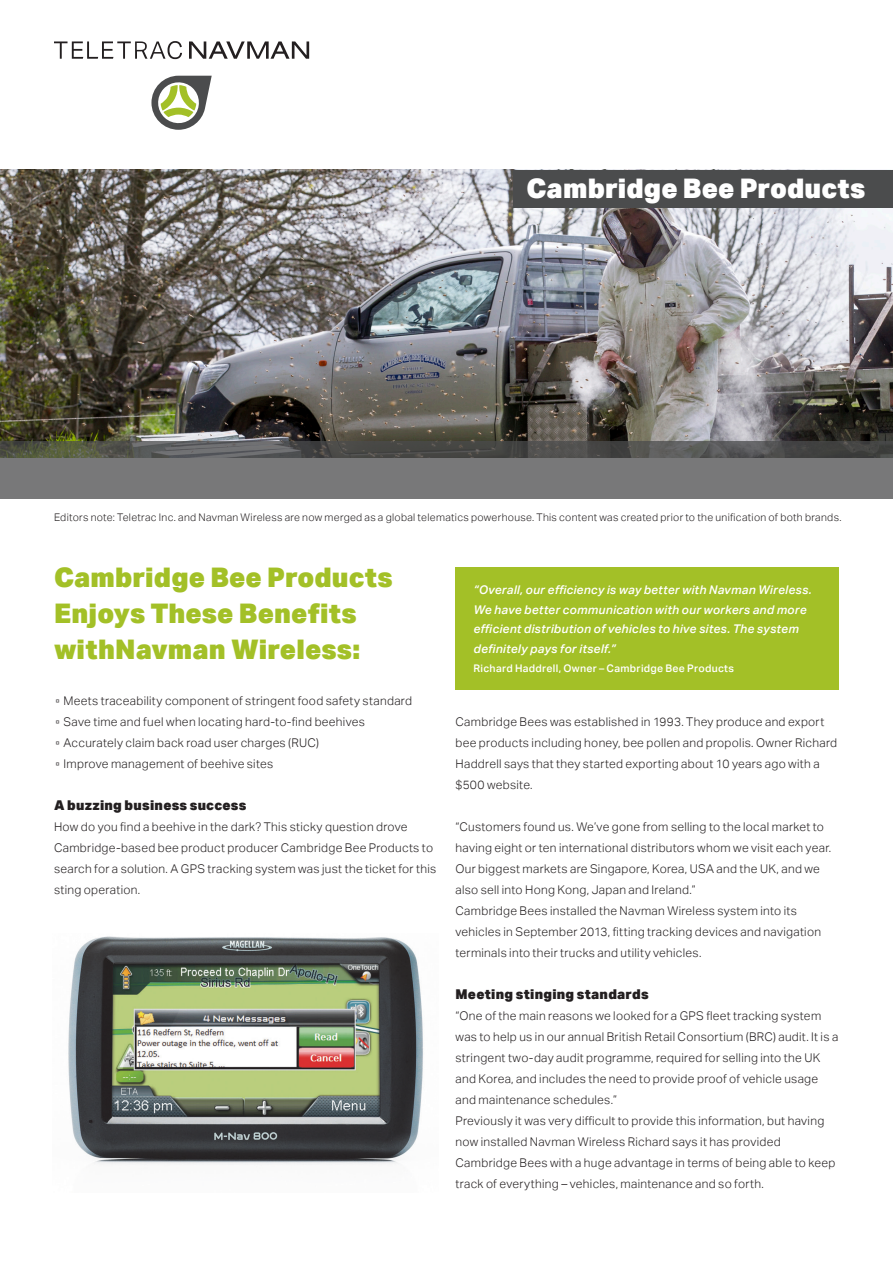
<style>
.page{position:relative;width:893px;height:1263px;background:#fff}
.page>*{position:absolute;margin:0;border:0;box-sizing:border-box;transform-origin:0 0}
.CsStdy-Header{font:900 27px/36px "Aktiv Grotesk";letter-spacing:.005em;color:#a3c027}
.t1{font:900 27px "Aktiv Grotesk";letter-spacing:.005em;color:#fff}
.CsStdy-Subhead{font:900 13.5px "Aktiv Grotesk";letter-spacing:.02em;color:#231f20}
.CsStdy-Body_Copy{font:300 12px/21px "Aktiv Grotesk";letter-spacing:.025em;color:#231f20}
.CsStdy-CallOut{font:italic 500 12px/19.5px "Aktiv Grotesk";letter-spacing:.02em;color:#fff}
.t2{font:300 10.5px "Aktiv Grotesk";letter-spacing:.03em;color:#231f20}
.CsStdy-CallOut_Attri{font:500 10.5px "Aktiv Grotesk";letter-spacing:.03em;color:#fff}
</style>
<div class="page">
<img style="left:0;top:170px;width:893px;height:271px">
<div style="left:513px;top:170px;width:380px;height:37px;background:#4b4c4d"></div>
<svg style="left:0;top:441px;width:893px;height:58px;background:#6c6c6c"></svg>
<div style="left:455px;top:567px;width:384px;height:123px;background:#a3c027"></div>
<img style="left:68px;top:936px;width:355px;height:229px">
<svg style="left:189px;top:41px;width:120px;height:18px"></svg>
<svg style="left:54px;top:41px;width:128px;height:18px"></svg>
<svg style="left:151px;top:76px;width:61px;height:54px"></svg>
<p class="t1" style="left:527px;top:171px;width:340px">Cambridge Bee Products</p>
<p class="t2" style="left:54px;top:511px;width:789px">Editors note: Teletrac Inc. and Navman Wireless are now merged as a global telematics powerhouse. This content was created prior to the unification of both brands.</p>
<p class="CsStdy-Header" style="left:54px;top:558px;width:340px">Cambridge Bee Products<br>Enjoys These Benefits withNavman Wireless:</p>
<p class="CsStdy-Body_Copy" style="left:54px;top:690px;width:360px">▫ Meets traceability component of stringent food safety standard</p>
<p class="CsStdy-Body_Copy" style="left:54px;top:711px;width:313px">▫ Save time and fuel when locating hard-to-find beehives</p>
<p class="CsStdy-Body_Copy" style="left:54px;top:732px;width:267px">▫ Accurately claim back road user charges (RUC)</p>
<p class="CsStdy-Body_Copy" style="left:54px;top:753px;width:221px">▫ Improve management of beehive sites</p>
<p class="CsStdy-Subhead" style="left:54px;top:796px;width:194px">A buzzing business success</p>
<p class="CsStdy-Body_Copy" style="left:54px;top:816px;width:384px">How do you find a beehive in the dark? This sticky question drove Cambridge-based bee product producer Cambridge Bee Products to search for a solution. A GPS tracking system was just the ticket for this sting operation.</p>
<p class="CsStdy-CallOut" style="left:473px;top:580px;width:340px">“Overall, our efficiency is way better with Navman Wireless.<br>We have better communication with our workers and more efficient distribution of vehicles to hive sites. The system definitely pays for itself.”</p>
<p class="CsStdy-CallOut_Attri" style="left:473px;top:662px;width:262px">Richard Haddrell, Owner – Cambridge Bee Products</p>
<p class="CsStdy-Body_Copy" style="left:455px;top:711px;width:383px">Cambridge Bees was established in 1993. They produce and export bee products including honey, bee pollen and propolis. Owner Richard Haddrell says that they started exporting about 10 years ago with a $500 website.</p>
<p class="CsStdy-Body_Copy" style="left:455px;top:816px;width:377px">“Customers found us. We’ve gone from selling to the local market to having eight or ten international distributors whom we visit each year.<br>Our biggest markets are Singapore, Korea, USA and the UK, and we also sell into Hong Kong, Japan and Ireland.”</p>
<p class="CsStdy-Body_Copy" style="left:455px;top:900px;width:367px">Cambridge Bees installed the Navman Wireless system into its vehicles in September 2013, fitting tracking devices and navigation terminals into their trucks and utility vehicles.</p>
<p class="CsStdy-Subhead" style="left:455px;top:985px;width:195px">Meeting stinging standards</p>
<p class="CsStdy-Body_Copy" style="left:455px;top:1005px;width:384px">“One of the main reasons we looked for a GPS fleet tracking system was to help us in our annual British Retail Consortium (BRC) audit. It is a stringent two-day audit programme, required for selling into the UK and Korea, and includes the need to provide proof of vehicle usage and maintenance schedules.”</p>
<p class="CsStdy-Body_Copy" style="left:455px;top:1110px;width:381px">Previously it was very difficult to provide this information, but having now installed Navman Wireless Richard says it has provided Cambridge Bees with a huge advantage in terms of being able to keep track of everything – vehicles, maintenance and so forth.</p>
</div>
